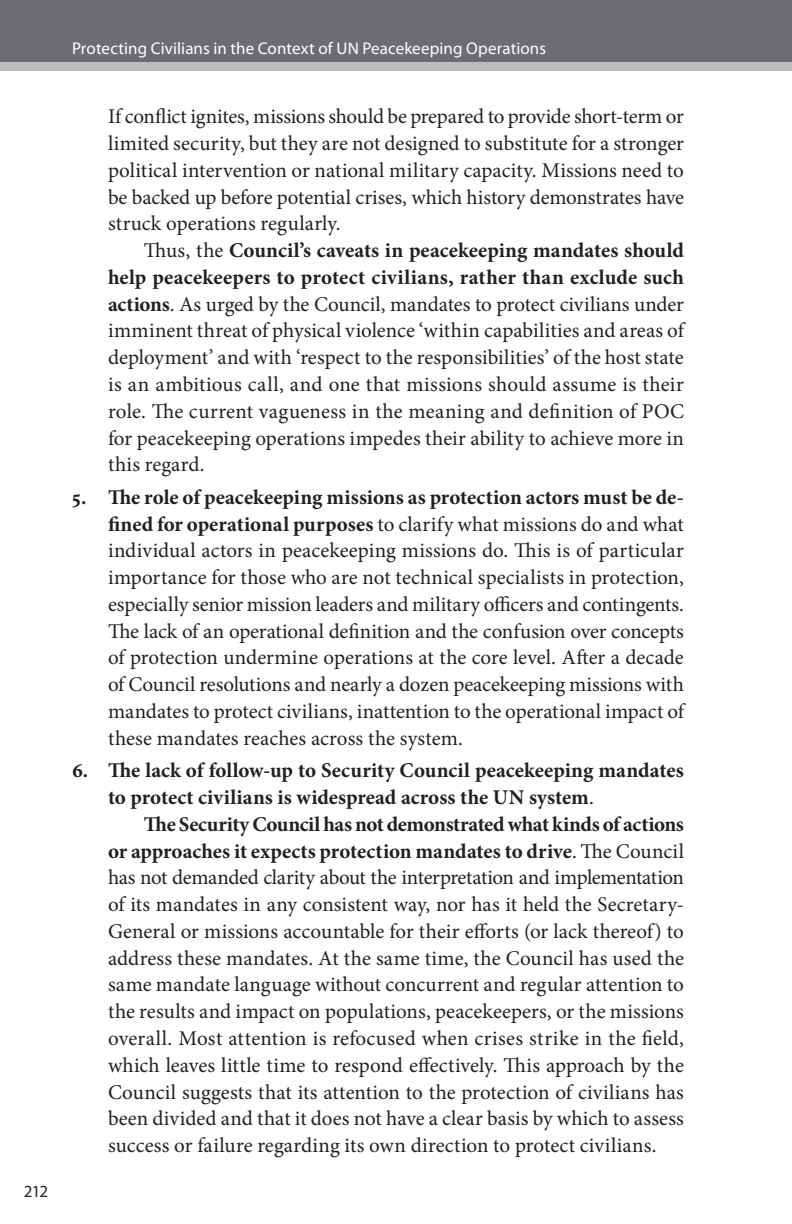
<style>
.page{position:relative;width:792px;height:1224px;background:#fff}
.page>*{position:absolute;margin:0;border:0;box-sizing:border-box;transform-origin:0 0}
.t1{font:21px/26.8px "Minion Pro";color:#231f20;text-align:justify}
.t2{font:700 21px/26.8px "Minion Pro";letter-spacing:.005em;color:#231f20}
.t3{font:17px "Myriad Pro";letter-spacing:.005em;color:#fff}
.t4{font:17px "Myriad Pro";color:#231f20}
.s1{font-weight:700}
.s2{font-weight:400}
</style>
<div class="page">
<div style="left:0;top:0;width:792px;height:67px;background:#6c6d70"></div>
<div style="left:0;top:62px;width:792px;height:9px;background:#bcbdc0"></div>
<p class="t4" style="left:24px;top:1181px;width:26px">212</p>
<p class="t3" style="left:72px;top:38px;width:476px">Protecting Civilians in the Context of UN Peacekeeping Operations</p>
<p class="t1" style="left:108px;top:103px;width:578px">If conflict ignites, missions should be prepared to provide short-term or limited security, but they are not designed to substitute for a stronger political intervention or national military capacity. Missions need to be backed up before potential crises, which history demonstrates have struck operations regularly.</p>
<p class="t1" style="left:108px;top:237px;width:578px;text-indent:36px">Thus, the <span class="s1">Council’s caveats in peacekeeping mandates should help peacekeepers to protect civilians, rather than exclude such actions</span>. As urged by the Council, mandates to protect civilians under imminent threat of physical violence ‘within capabilities and areas of deployment’ and with ‘respect to the responsibilities’ of the host state is an ambitious call, and one that missions should assume is their role. The current vagueness in the meaning and definition of POC for peacekeeping operations impedes their ability to achieve more in this regard.</p>
<p class="t1" style="left:108px;top:484px;width:578px;text-indent:-36px"><span class="s1">5. The role of peacekeeping missions as protection actors must be de&shy;fined for operational purposes</span> to clarify what missions do and what individual actors in peacekeeping missions do. This is of particular importance for those who are not technical specialists in protection, especially senior mission leaders and military officers and contingents.<br>The lack of an operational definition and the confusion over concepts of protection undermine operations at the core level. After a decade of Council resolutions and nearly a dozen peacekeeping missions with mandates to protect civilians, inattention to the operational impact of these mandates reaches across the system.</p>
<p class="t2" style="left:108px;top:757px;width:577px;text-indent:-36px">6. The lack of follow-up to Security Council peacekeeping mandates to protect civilians is widespread across the UN system<span class="s2">.</span></p>
<p class="t1" style="left:108px;top:811px;width:578px;text-indent:36px"><span class="s1">The Security Council has not demonstrated what kinds of actions or approaches it expects protection mandates to drive</span>. The Council has not demanded clarity about the interpretation and implementation of its mandates in any consistent way, nor has it held the Secretary-General or missions accountable for their efforts (or lack thereof) to address these mandates. At the same time, the Council has used the same mandate language without concurrent and regular attention to the results and impact on populations, peacekeepers, or the missions overall. Most attention is refocused when crises strike in the field, which leaves little time to respond effectively. This approach by the Council suggests that its attention to the protection of civilians has been divided and that it does not have a clear basis by which to assess success or failure regarding its own direction to protect civilians.</p>
</div>
